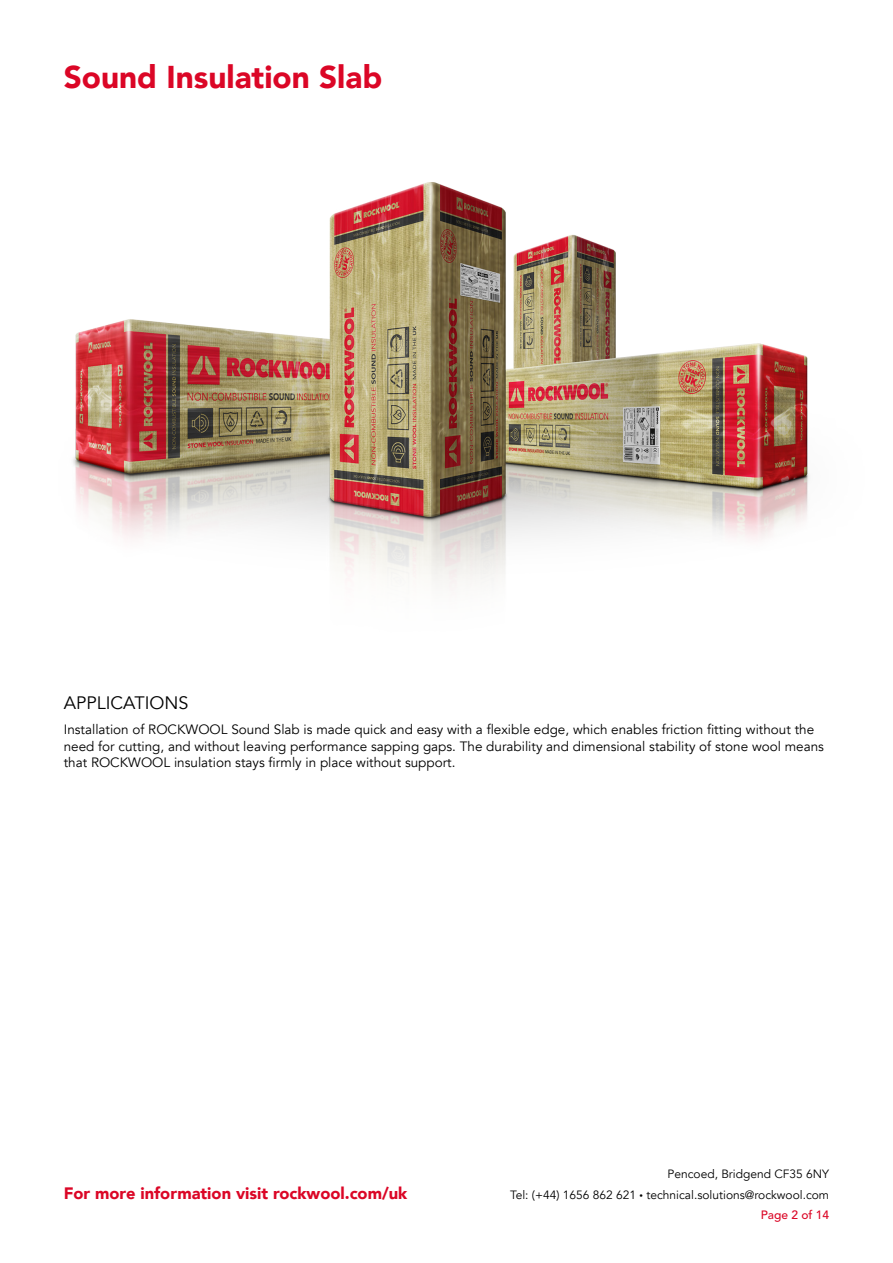
<style>
.page{position:relative;width:893px;height:1263px;background:#fff}
.page>*{position:absolute;margin:0;border:0;box-sizing:border-box;transform-origin:0 0}
.t1{font:900 31.5px "Avenir";color:#db0626}
.t2{font:18px "Avenir";color:#000}
.t3{font:900 16.5px "Avenir";color:#db0626}
.t4{font:13.5px/16.5px "Avenir";color:#000}
.t5{font:12px "Avenir";color:#000}
.t6{font:500 12px "Avenir LT Std";color:#db0626}
.s1{font-size:7.05px}
</style>
<div class="page">
<img style="left:73px;top:182px;width:737px;height:406px">
<h1 class="t1" style="left:64px;top:50px;width:320px">Sound Insulation Slab</h1>
<h2 class="t2" style="left:64px;top:692px;width:126px">APPLICATIONS</h2>
<p class="t4" style="left:64px;top:721px;width:762px">Installation of ROCKWOOL Sound Slab is made quick and easy with a flexible edge, which enables friction fitting without the need for cutting, and without leaving performance sapping gaps. The durability and dimensional stability of stone wool means that ROCKWOOL insulation stays firmly in place without support.</p>
<p class="t5" style="left:668px;top:1167px;width:163px">Pencoed, Bridgend CF35 6NY</p>
<p class="t3" style="left:64px;top:1179px;width:345px">For more information visit rockwool.com/uk</p>
<p class="t5" style="left:510px;top:1188px;width:320px">Tel: (+44) 1656 862 621 <span class="s1">•</span> technical.solutions@rockwool.com</p>
<p class="t6" style="left:761px;top:1207px;width:70px">Page 2 of 14</p>
</div>
